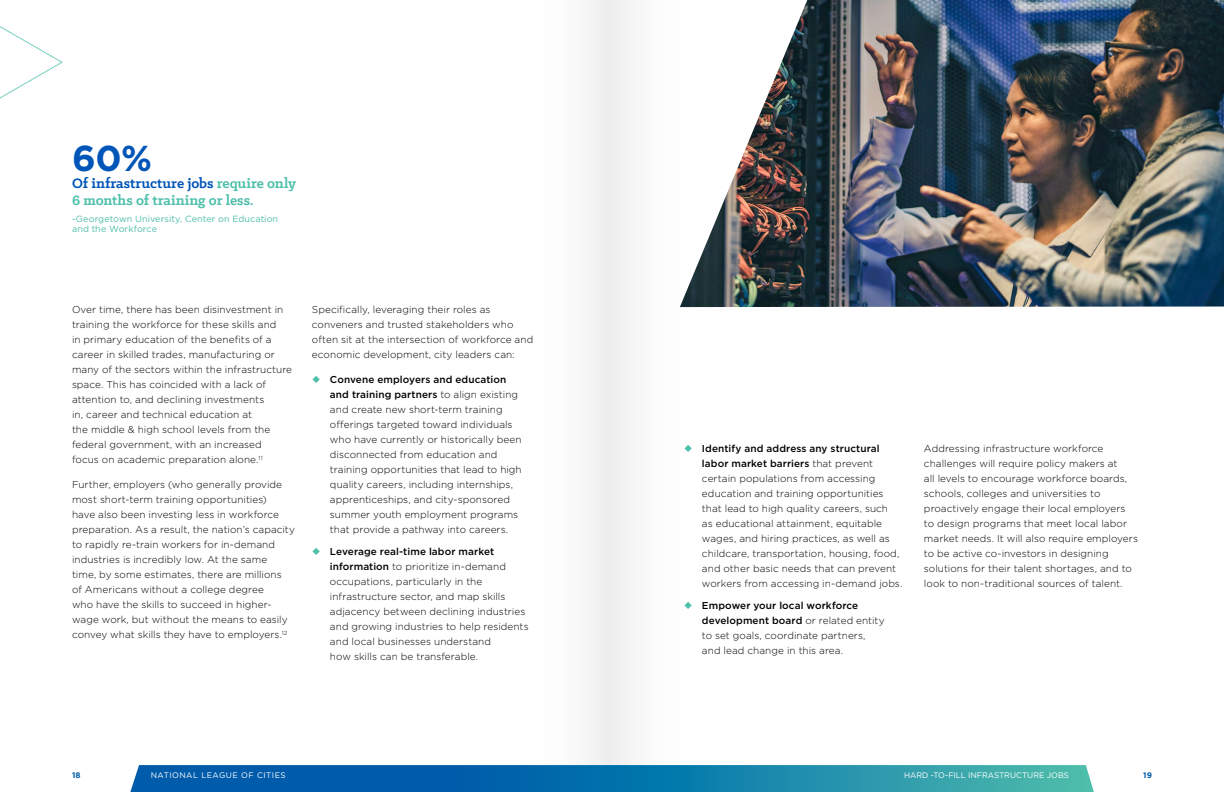
<style>
.page{position:relative;width:1224px;height:792px;background:#fff}
.page>*{position:absolute;margin:0;border:0;box-sizing:border-box;transform-origin:0 0}
.t1{font:700 36px "Gotham";color:#0055b8}
.t2{font:700 15.5px/17px "Klinic Slab";color:#4dbfaa}
.t3{font:300 10px/15px "Gotham";letter-spacing:.005em;color:#000}
.t4{font:9px/10.8px "Gotham";letter-spacing:.01em;color:#4dbfaa}
.t5{font:8px "Gotham";color:#fff}
.t6{font:8px "Gotham";letter-spacing:.06em;color:#fff}
.t7{font:700 8px "Gotham";color:#005baa}
.s1{color:#0055b8}
.s2{color:#4dc0aa}
.s3{font-weight:500}
</style>
<div class="page">
<div style="left:359px;top:0;width:253px;height:792px;background:linear-gradient(to right,#fff,#f8f8f8)"></div>
<img style="left:680px;top:0;width:544px;height:307px">
<svg style="left:0;top:26px;width:63px;height:73px"></svg>
<svg style="left:130px;top:765px;width:964px;height:27px;background:#167cac"></svg>
<h1 class="t1" style="left:72px;top:134px;width:82px">60%</h1>
<h2 class="t2" style="left:72px;top:174px;width:226px"><span class="s1">Of infrastructure jobs</span> require only<br>6 months of training or less.</h2>
<p class="t4" style="left:72px;top:213px;width:208px">-Georgetown University, Center on Education and the Workforce</p>
<p class="t3" style="left:72px;top:302px;width:222px">Over time, there has been disinvestment in training the workforce for these skills and<br>in primary education of the benefits of a career in skilled trades, manufacturing or many of the sectors within the infrastructure space. This has coincided with a lack of attention to, and declining investments<br>in, career and technical education at<br>the middle &amp; high school levels from the federal government, with an increased<br>focus on academic preparation alone.<sup>11</sup></p>
<p class="t3" style="left:72px;top:477px;width:225px">Further, employers (who generally provide most short-term training opportunities)<br>have also been investing less in workforce preparation. As a result, the nation’s capacity to rapidly re-train workers for in-demand industries is incredibly low. At the same<br>time, by some estimates, there are millions<br>of Americans without a college degree<br>who have the skills to succeed in higher&shy;wage work, but without the means to easily convey what skills they have to employers.<sup>12</sup></p>
<p class="t3" style="left:312px;top:302px;width:223px">Specifically, leveraging their roles as conveners and trusted stakeholders who often sit at the intersection of workforce and economic development, city leaders can:</p>
<p class="t3" style="left:330px;top:372px;width:193px;text-indent:-18px"><span class="s2">○</span> <span class="s3">Convene employers and education and training partners</span> to align existing and create new short-term training offerings targeted toward individuals who have currently or historically been disconnected from education and training opportunities that lead to high quality careers, including internships, apprenticeships, and city-sponsored summer youth employment programs that provide a pathway into careers.</p>
<p class="t3" style="left:330px;top:544px;width:200px;text-indent:-18px"><span class="s2">○</span> <span class="s3">Leverage real-time labor market information</span> to prioritize in-demand occupations, particularly in the infrastructure sector, and map skills adjacency between declining industries and growing industries to help residents and local businesses understand<br>how skills can be transferable.</p>
<p class="t3" style="left:702px;top:440px;width:202px;text-indent:-18px"><span class="s2">○</span> <span class="s3">Identify and address any structural labor market barriers</span> that prevent certain populations from accessing education and training opportunities that lead to high quality careers, such<br>as educational attainment, equitable wages, and hiring practices, as well as childcare, transportation, housing, food, and other basic needs that can prevent workers from accessing in-demand jobs.</p>
<p class="t3" style="left:702px;top:597px;width:184px;text-indent:-18px"><span class="s2">○</span> <span class="s3">Empower your local workforce development board</span> or related entity to set goals, coordinate partners, and lead change in this area.</p>
<p class="t3" style="left:924px;top:440px;width:215px">Addressing infrastructure workforce challenges will require policy makers at<br>all levels to encourage workforce boards, schools, colleges and universities to proactively engage their local employers to design programs that meet local labor market needs. It will also require employers to be active co-investors in designing solutions for their talent shortages, and to look to non-traditional sources of talent.</p>
<p class="t7" style="left:72px;top:770px;width:10px">18</p>
<p class="t6" style="left:151px;top:770px;width:136px">NATIONAL LEAGUE OF CITIES</p>
<p class="t5" style="left:904px;top:770px;width:166px">HARD -TO-FILL INFRASTRUCTURE JOBS</p>
<p class="t7" style="left:1143px;top:770px;width:10px">19</p>
</div>
